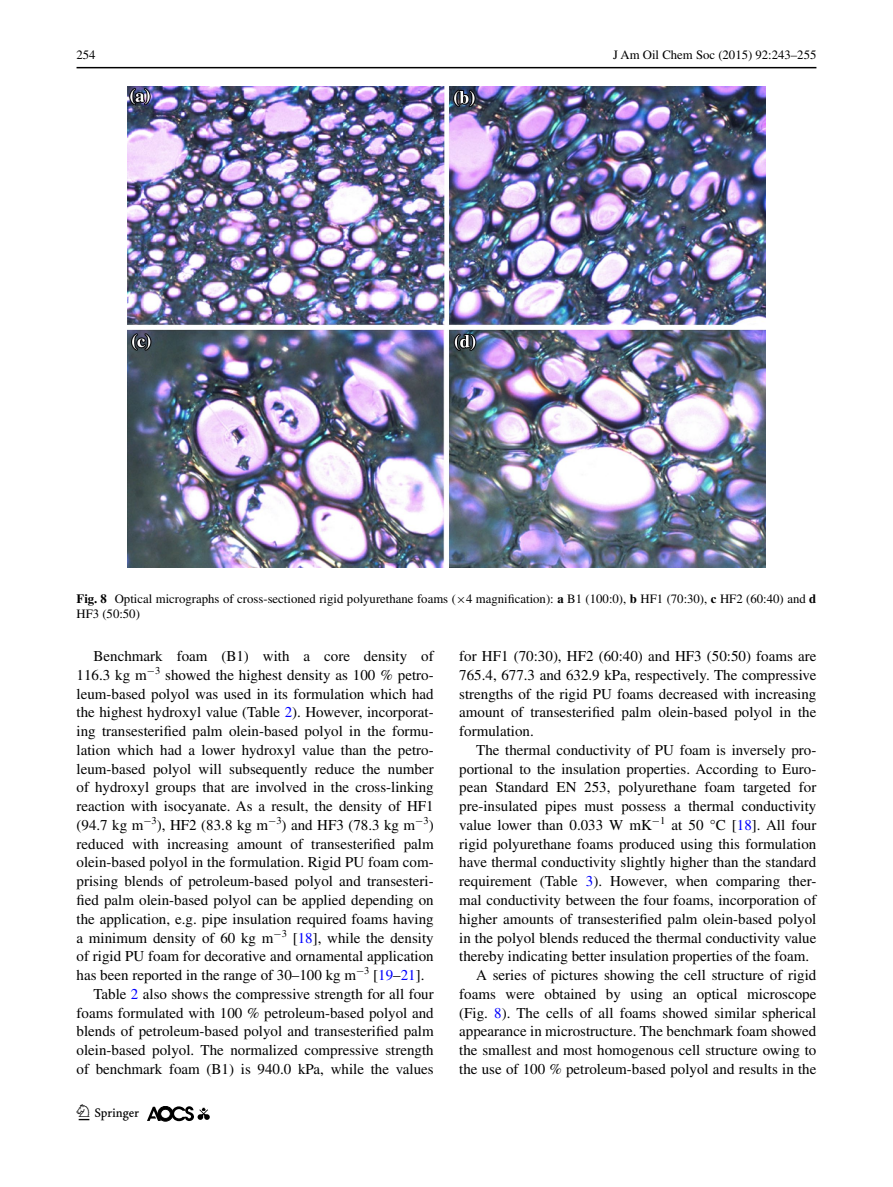
<style>
.page{position:relative;width:893px;height:1187px;background:#fff}
.page>*{position:absolute;margin:0;border:0;box-sizing:border-box;transform-origin:0 0}
.t1{font:22.5px "Springnew";color:#000}
.t2{font:15px/18.8px "Times";color:#000;text-align:justify}
.t3{font:12.75px/15px "Times";color:#000}
.s1{font-weight:700}
.s2{font-family:"MTSY"}
.s3{color:#00f}
</style>
<div class="page">
<hr style="left:77px;top:67px;width:739px;height:1px;background:#000">
<svg style="left:147px;top:1106px;width:63px;height:15px"></svg>
<img style="left:127px;top:87px;width:638px;height:480px">
<p class="t3" style="left:77px;top:48px;width:21px">254</p>
<p class="t3" style="left:613px;top:48px;width:205px">J Am Oil Chem Soc (2015) 92:243–255</p>
<p class="t3" style="left:77px;top:591px;width:741px"><span class="s1">Fig. 8</span> Optical micrographs of cross-sectioned rigid polyurethane foams (<span class="s2">×</span>4 magnification): <span class="s1">a</span> B1 (100:0), <span class="s1">b</span> HF1 (70:30), <span class="s1">c</span> HF2 (60:40) and <span class="s1">d<br></span>HF3 (50:50)</p>
<p class="t2" style="left:94px;top:646px;width:342px">Benchmark foam (B1) with a core density of</p>
<p class="t2" style="left:77px;top:665px;width:359px">116.3 kg m<sup>−</sup><sup>3</sup> showed the highest density as 100 % petro-</p>
<p class="t2" style="left:77px;top:684px;width:359px">leum-based polyol was used in its formulation which had</p>
<p class="t2" style="left:77px;top:702px;width:359px">the highest hydroxyl value (Table <span class="s3">2</span>). However, incorporat-</p>
<p class="t2" style="left:77px;top:721px;width:359px">ing transesterified palm olein-based polyol in the formu-</p>
<p class="t2" style="left:77px;top:740px;width:359px">lation which had a lower hydroxyl value than the petro-</p>
<p class="t2" style="left:77px;top:759px;width:359px">leum-based polyol will subsequently reduce the number</p>
<p class="t2" style="left:77px;top:777px;width:359px">of hydroxyl groups that are involved in the cross-linking</p>
<p class="t2" style="left:77px;top:796px;width:359px">reaction with isocyanate. As a result, the density of HF1</p>
<p class="t2" style="left:77px;top:815px;width:359px">(94.7 kg m<sup>−</sup><sup>3</sup>), HF2 (83.8 kg m<sup>−</sup><sup>3</sup>) and HF3 (78.3 kg m<sup>−</sup><sup>3</sup>)</p>
<p class="t2" style="left:77px;top:834px;width:359px">reduced with increasing amount of transesterified palm</p>
<p class="t2" style="left:77px;top:852px;width:359px">olein-based polyol in the formulation. Rigid PU foam com-</p>
<p class="t2" style="left:77px;top:871px;width:359px">prising blends of petroleum-based polyol and transesteri-</p>
<p class="t2" style="left:77px;top:890px;width:359px">fied palm olein-based polyol can be applied depending on</p>
<p class="t2" style="left:77px;top:909px;width:359px">the application, e.g. pipe insulation required foams having</p>
<p class="t2" style="left:77px;top:927px;width:359px">a minimum density of 60 kg m<sup>−</sup><sup>3</sup> [<span class="s3">18</span>], while the density</p>
<p class="t2" style="left:77px;top:946px;width:359px">of rigid PU foam for decorative and ornamental application</p>
<p class="t2" style="left:77px;top:965px;width:349px">has been reported in the range of 30–100 kg m<sup>−</sup><sup>3</sup> [<span class="s3">19</span>–<span class="s3">21</span>].</p>
<p class="t2" style="left:94px;top:984px;width:342px">Table <span class="s3">2</span> also shows the compressive strength for all four</p>
<p class="t2" style="left:77px;top:1002px;width:359px">foams formulated with 100 % petroleum-based polyol and</p>
<p class="t2" style="left:77px;top:1021px;width:359px">blends of petroleum-based polyol and transesterified palm</p>
<p class="t2" style="left:77px;top:1040px;width:359px">olein-based polyol. The normalized compressive strength</p>
<p class="t2" style="left:77px;top:1059px;width:359px">of benchmark foam (B1) is 940.0 kPa, while the values</p>
<h1 class="t1" style="left:79px;top:1104px;width:62px">1 3</h1>
<p class="t2" style="left:459px;top:646px;width:359px">for HF1 (70:30), HF2 (60:40) and HF3 (50:50) foams are 765.4, 677.3 and 632.9 kPa, respectively. The compressive strengths of the rigid PU foams decreased with increasing amount of transesterified palm olein-based polyol in the formulation.</p>
<p class="t2" style="left:476px;top:740px;width:342px">The thermal conductivity of PU foam is inversely pro-</p>
<p class="t2" style="left:459px;top:759px;width:359px">portional to the insulation properties. According to Euro-</p>
<p class="t2" style="left:459px;top:777px;width:359px">pean Standard EN 253, polyurethane foam targeted for</p>
<p class="t2" style="left:459px;top:796px;width:359px">pre-insulated pipes must possess a thermal conductivity</p>
<p class="t2" style="left:459px;top:815px;width:359px">value lower than 0.033 W mK<sup>−</sup><sup>1</sup> at 50 °C [<span class="s3">18</span>]. All four</p>
<p class="t2" style="left:459px;top:834px;width:359px">rigid polyurethane foams produced using this formulation</p>
<p class="t2" style="left:459px;top:852px;width:359px">have thermal conductivity slightly higher than the standard</p>
<p class="t2" style="left:459px;top:871px;width:359px">requirement (Table <span class="s3">3</span>). However, when comparing ther-</p>
<p class="t2" style="left:459px;top:890px;width:359px">mal conductivity between the four foams, incorporation of</p>
<p class="t2" style="left:459px;top:909px;width:359px">higher amounts of transesterified palm olein-based polyol</p>
<p class="t2" style="left:459px;top:927px;width:359px">in the polyol blends reduced the thermal conductivity value</p>
<p class="t2" style="left:459px;top:946px;width:351px">thereby indicating better insulation properties of the foam.</p>
<p class="t2" style="left:476px;top:965px;width:342px">A series of pictures showing the cell structure of rigid</p>
<p class="t2" style="left:459px;top:984px;width:359px">foams were obtained by using an optical microscope</p>
<p class="t2" style="left:459px;top:1002px;width:359px">(Fig. <span class="s3">8</span>). The cells of all foams showed similar spherical</p>
<p class="t2" style="left:459px;top:1021px;width:359px">appearance in microstructure. The benchmark foam showed</p>
<p class="t2" style="left:459px;top:1040px;width:359px">the smallest and most homogenous cell structure owing to</p>
<p class="t2" style="left:459px;top:1059px;width:359px">the use of 100 % petroleum-based polyol and results in the</p>
</div>
